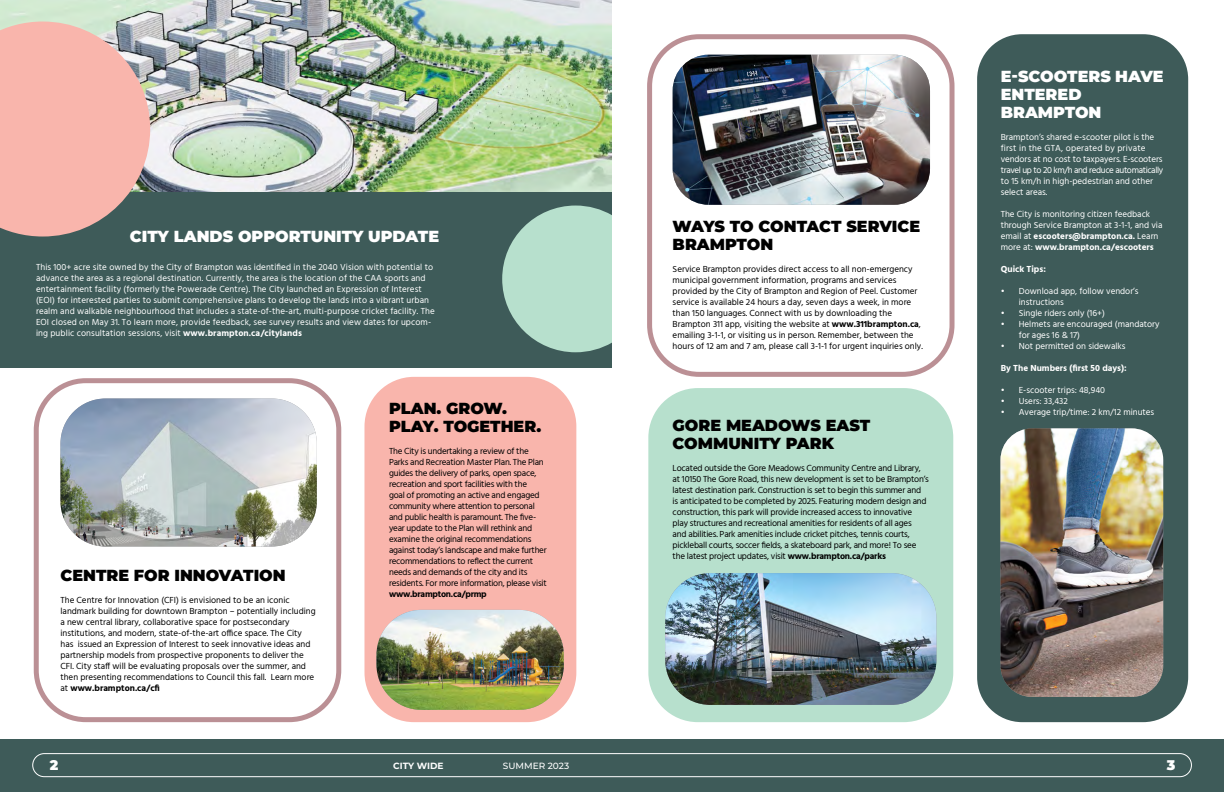
<style>
.page{position:relative;width:1224px;height:792px;background:#fff}
.page>*{position:absolute;margin:0;border:0;box-sizing:border-box;transform-origin:0 0}
.Sub_Heading_Black{font:900 16px/18px "Montserrat";color:#000}
.Sub_Heading_White{font:900 16px/18px "Montserrat";color:#fff}
.t1{font:900 14px "Montserrat";color:#fff}
.Bodycopy_White{font:9px/11px "Hind";letter-spacing:.01em;color:#fff}
.BodyCopy{font:9px/11px "Hind";letter-spacing:-.02em;color:#000}
.BodyCopy-2{font:9px/11px "Hind";color:#000}
.Bodycopy_White-2{font:700 9px "Hind";color:#fff}
.t2{font:500 9px "Montserrat";color:#fff}
.t3{font:700 9px "Montserrat";color:#fff}
.s1{font-weight:700}
</style>
<div class="page">
<div style="left:0;top:739px;width:1224px;height:53px;background:#3e5b59"></div>
<div style="left:32px;top:753px;width:1160px;height:24px;border:1px solid #fff;border-radius:12px"></div>
<img style="left:0;top:0;width:612px;height:193px">
<div style="left:647px;top:34px;width:308px;height:343px;border:5px solid #bb9095;border-radius:50px"></div>
<div style="left:34px;top:378px;width:307px;height:344px;border:5px solid #bb9095;border-radius:50px"></div>
<div style="left:648px;top:388px;width:305px;height:334px;background:#b7e0cd;border-radius:50px"></div>
<div style="left:977px;top:34px;width:211px;height:688px;background:#3e5b59;border-radius:45px"></div>
<div style="left:364px;top:377px;width:212px;height:345px;background:#f9b5ac;border-radius:50px"></div>
<div style="left:0;top:193px;width:612px;height:175px;background:#3e5b59"></div>
<img style="left:377px;top:610px;width:187px;height:100px">
<img style="left:665px;top:573px;width:271px;height:132px">
<img style="left:60px;top:399px;width:257px;height:147px">
<img style="left:1000px;top:428px;width:163px;height:269px">
<svg style="left:502px;top:206px;width:110px;height:146px"></svg>
<svg style="left:0;top:22px;width:150px;height:215px;background:#e5aea7"></svg>
<img style="left:673px;top:55px;width:257px;height:150px">
<h4 class="Sub_Heading_White" style="left:130px;top:226px;width:311px">CITY LANDS OPPORTUNITY UPDATE</h4>
<h5 class="Sub_Heading_Black" style="left:673px;top:217px;width:249px">WAYS TO CONTACT SERVICE<br>BRAMPTON</h5>
<p class="BodyCopy-2" style="left:673px;top:264px;width:252px">Service Brampton provides direct access to all non-emergency municipal government information, programs and services provided by the City of Brampton and Region of Peel. Customer service is available 24 hours a day, seven days a week, in more than 150 languages. Connect with us by downloading the Brampton 311 app, visiting the website at <span class="s1">www.311brampton.ca</span>, emailing 3-1-1, or visiting us in person. Remember, between the hours of 12 am and 7 am, please call 3-1-1 for urgent inquiries only.</p>
<p class="Bodycopy_White" style="left:36px;top:262px;width:400px">This 100+ acre site owned by the City of Brampton was identified in the 2040 Vision with potential to advance the area as a regional destination. Currently, the area is the location of the CAA sports and entertainment facility (formerly the Powerade Centre). The City launched an Expression of Interest (EOI) for interested parties to submit comprehensive plans to develop the lands into a vibrant urban realm and walkable neighbourhood that includes a state-of-the-art, multi-purpose cricket facility. The EOI closed on May 31. To learn more, provide feedback, see survey results and view dates for upcom&shy;ing public consultation sessions, visit <span class="s1">www.brampton.ca/citylands</span></p>
<h5 class="Sub_Heading_Black" style="left:60px;top:565px;width:227px">CENTRE FOR INNOVATION</h5>
<p class="BodyCopy-2" style="left:60px;top:595px;width:257px">The Centre for Innovation (CFI) is envisioned to be an iconic landmark building for downtown Brampton – potentially including a new central library, collaborative space for postsecondary institutions, and modern, state-of-the-art office space. The City has issued an Expression of Interest to seek innovative ideas and partnership models from prospective proponents to deliver the CFI. City staff will be evaluating proposals over the summer, and then presenting recommendations to Council this fall. Learn more at <span class="s1">www.brampton.ca/cfi</span></p>
<h5 class="Sub_Heading_Black" style="left:389px;top:398px;width:154px">PLAN. GROW.<br>PLAY. TOGETHER.</h5>
<p class="BodyCopy" style="left:389px;top:446px;width:159px">The City is undertaking a review of the Parks and Recreation Master Plan. The Plan guides the delivery of parks, open space, recreation and sport facilities with the<br>goal of promoting an active and engaged community where attention to personal and public health is paramount. The five&shy;year update to the Plan will rethink and examine the original recommendations against today’s landscape and make further recommendations to reflect the current needs and demands of the city and its residents. For more information, please visit <span class="s1">www.brampton.ca/prmp</span></p>
<h5 class="Sub_Heading_Black" style="left:673px;top:415px;width:199px">GORE MEADOWS EAST</h5>
<h5 class="Sub_Heading_Black" style="left:673px;top:433px;width:163px">COMMUNITY PARK</h5>
<p class="BodyCopy" style="left:673px;top:463px;width:258px">Located outside the Gore Meadows Community Centre and Library, at 10150 The Gore Road, this new development is set to be Brampton’s latest destination park. Construction is set to begin this summer and is anticipated to be completed by 2025. Featuring modern design and construction, this park will provide increased access to innovative play structures and recreational amenities for residents of all ages<br>and abilities. Park amenities include cricket pitches, tennis courts, pickleball courts, soccer fields, a skateboard park, and more! To see the latest project updates, visit <span class="s1">www.brampton.ca/parks</span></p>
<h4 class="Sub_Heading_White" style="left:1001px;top:66px;width:164px">E-SCOOTERS HAVE<br>ENTERED</h4>
<h4 class="Sub_Heading_White" style="left:1001px;top:102px;width:102px">BRAMPTON</h4>
<p class="Bodycopy_White" style="left:1001px;top:132px;width:164px">Brampton’s shared e-scooter pilot is the first in the GTA, operated by private vendors at no cost to taxpayers. E-scooters travel up to 20 km/h and reduce automatically to 15 km/h in high-pedestrian and other select areas.</p>
<p class="Bodycopy_White" style="left:1001px;top:209px;width:163px">The City is monitoring citizen feedback through Service Brampton at 3-1-1, and via email at <span class="s1">escooters@brampton.ca.</span> Learn more at: <span class="s1">www.brampton.ca/escooters</span></p>
<p class="Bodycopy_White-2" style="left:1001px;top:263px;width:47px">Quick Tips:</p>
<p class="Bodycopy_White" style="left:1019px;top:286px;width:121px;text-indent:-18px">• Download app, follow vendor’s instructions</p>
<p class="Bodycopy_White" style="left:1001px;top:308px;width:106px">• Single riders only (16+)</p>
<p class="Bodycopy_White" style="left:1019px;top:319px;width:142px;text-indent:-18px">• Helmets are encouraged (mandatory for ages 16 &amp; 17)</p>
<p class="Bodycopy_White" style="left:1001px;top:341px;width:126px">• Not permitted on sidewalks</p>
<p class="Bodycopy_White-2" style="left:1001px;top:362px;width:128px">By The Numbers (first 50 days):</p>
<p class="Bodycopy_White" style="left:1001px;top:385px;width:106px">• E-scooter trips: 48,940</p>
<p class="Bodycopy_White" style="left:1001px;top:396px;width:69px">• Users: 33,432</p>
<p class="Bodycopy_White" style="left:1001px;top:407px;width:155px">• Average trip/time: 2 km/12 minutes</p>
<h2 class="t1" style="left:50px;top:754px;width:10px">2</h2>
<p class="t3" style="left:393px;top:759px;width:52px">CITY WIDE</p>
<p class="t2" style="left:503px;top:760px;width:68px">SUMMER 2023</p>
<h2 class="t1" style="left:1167px;top:754px;width:10px">3</h2>
</div>
